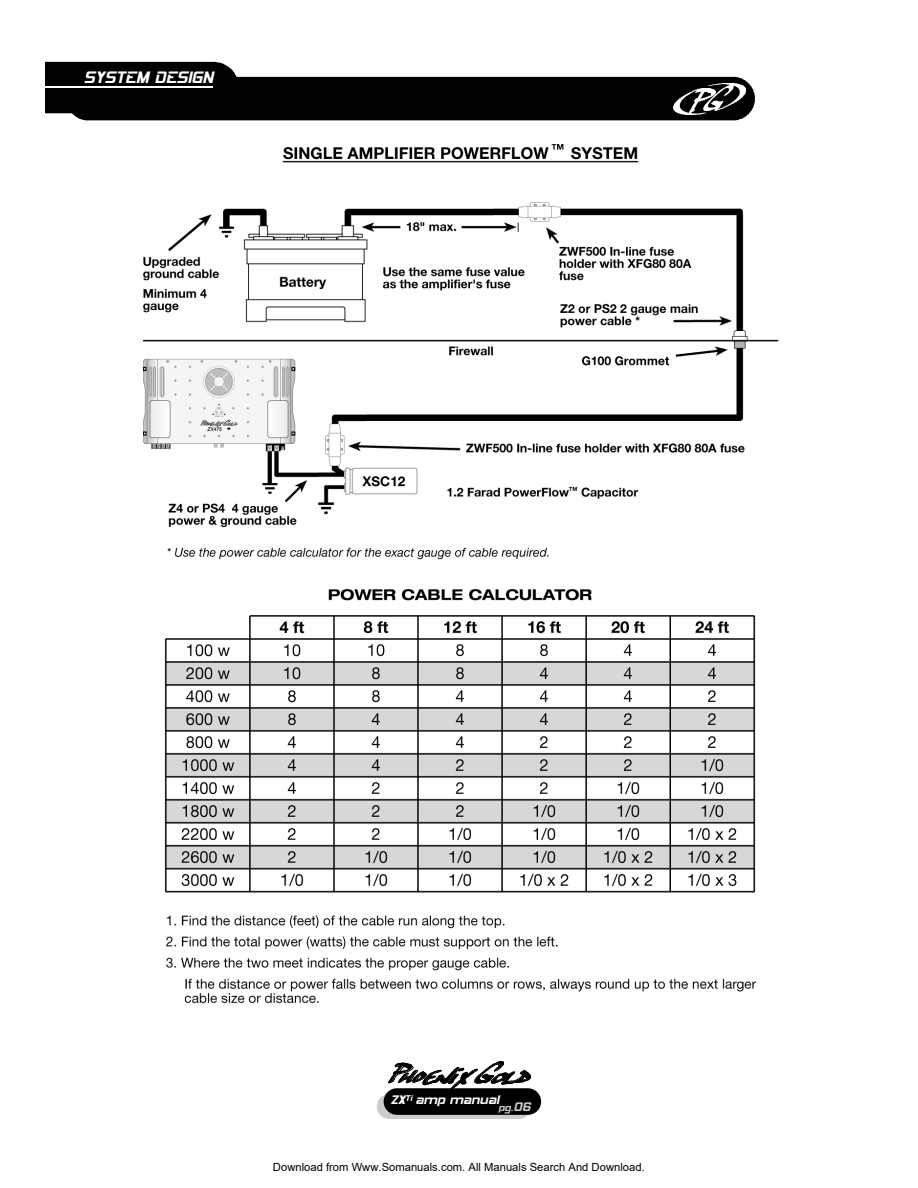
<style>
.page{position:relative;width:918px;height:1188px;background:#fff}
.page>*{position:absolute;margin:0;border:0;box-sizing:border-box;transform-origin:0 0}
.t1{font:18px "Hemi Head 426";color:#fff}
.t2{font:13.5px "Hemi Head 426";color:#fff}
.t3{font:11.25px "Arial";color:#000}
.t4{font:10.5px "Hemi Head 426";color:#ccc}
.s1{font-size:13.5px}
</style>
<div class="page">
<div style="left:377px;top:1094px;width:154px;height:25px;background:#ccc;border-radius:12px"></div>
<div style="left:384px;top:1088px;width:157px;height:27px;background:#000;border-radius:13px"></div>
<svg style="left:389px;top:1061px;width:142px;height:28px"></svg>
<img style="left:143px;top:144px;width:635px;height:859px">
<svg style="left:45px;top:62px;width:710px;height:58px"></svg>
<hr style="left:45px;top:87px;width:168px;height:1px;background:#fff">
<img style="left:673px;top:88px;width:43px;height:26px">
<img style="left:704px;top:83px;width:41px;height:27px">
<h1 class="t1" style="left:84px;top:69px;width:131px">SYSTEM DESIGN</h1>
<p class="t2" style="left:391px;top:1094px;width:110px">ZX<sup>Ti</sup> amp manual</p>
<p class="t4" style="left:498px;top:1103px;width:34px">pg.<span class="s1">06</span></p>
<p class="t3" style="left:273px;top:1160px;width:373px">Download from Www.Somanuals.com. All Manuals Search And Download.</p>
</div>
